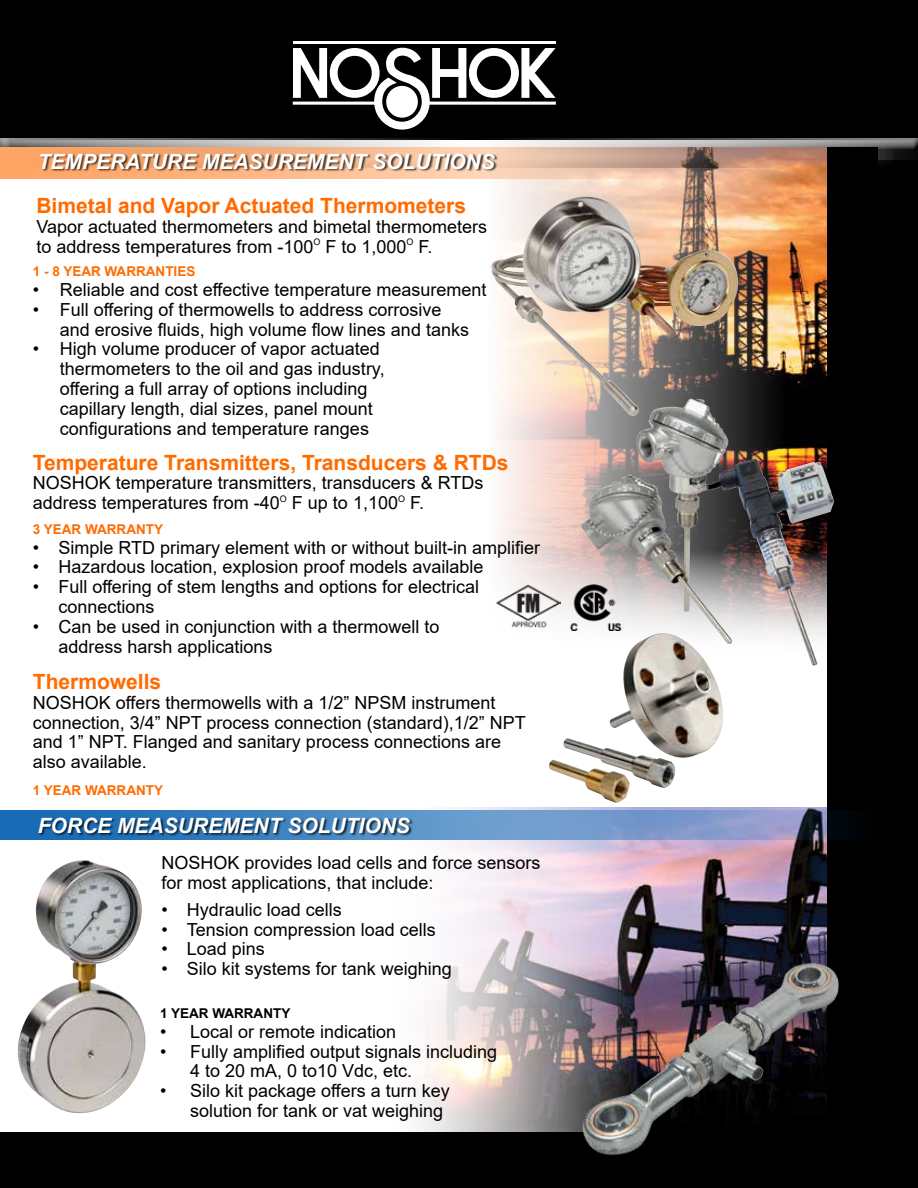
<style>
.page{position:relative;width:918px;height:1188px;background:#fff}
.page>*{position:absolute;margin:0;border:0;box-sizing:border-box;transform-origin:0 0}
.t1{font:700 21px "Arial";color:#ff6b00}
.t2{font:italic 700 21px "Arial";color:#fff}
.t3{font:18px/19.8px "Arial";color:#000}
.t4{font:700 13.5px "Arial";color:#ff6b00}
.t5{font:700 13.5px "Arial";color:#000}
</style>
<div class="page">
<div style="left:872px;top:160px;width:46px;height:988px;background:#000"></div>
<div style="left:0;top:0;width:918px;height:140px;background:#000"></div>
<div style="left:0;top:137px;width:918px;height:28px;background:#fff;opacity:.75"></div>
<div style="left:0;top:139px;width:918px;height:31px;background:#000;opacity:.75"></div>
<svg style="left:878px;top:1148px;width:40px;height:40px"></svg>
<hr style="left:293px;top:41px;width:263px;height:3px;background:#fff">
<svg style="left:293px;top:48px;width:263px;height:82px"></svg>
<div style="left:386px;top:86px;width:32px;height:32px;background:#fff;border-radius:50%"></div>
<div style="left:863px;top:168px;width:50px;height:988px;background:#000"></div>
<img style="left:420px;top:807px;width:407px;height:325px">
<img style="left:470px;top:178px;width:357px;height:450px">
<svg style="left:0;top:147px;width:883px;height:31px"></svg>
<div style="left:0;top:1132px;width:878px;height:56px;background:#000"></div>
<div style="left:827px;top:147px;width:51px;height:988px;background:#000"></div>
<img style="left:734px;top:459px;width:100px;height:207px">
<img style="left:569px;top:931px;width:270px;height:225px">
<img style="left:17px;top:860px;width:129px;height:254px">
<img style="left:490px;top:197px;width:248px;height:222px">
<div style="left:40px;top:153px;width:459px;height:19px;background:#000;opacity:.75"></div>
<svg style="left:0;top:810px;width:845px;height:30px"></svg>
<div style="left:38px;top:818px;width:376px;height:18px;background:#000;opacity:.75"></div>
<img style="left:580px;top:399px;width:154px;height:245px">
<img style="left:497px;top:583px;width:64px;height:44px">
<img style="left:568px;top:585px;width:55px;height:46px">
<img style="left:549px;top:633px;width:175px;height:170px">
<p class="t2" style="left:38px;top:147px;width:458px">TEMPERATURE MEASUREMENT SOLUTIONS</p>
<p class="t1" style="left:36px;top:191px;width:431px">Bimetal and Vapor Actuated Thermometers</p>
<p class="t3" style="left:36px;top:217px;width:452px">Vapor actuated thermometers and bimetal thermometers to address temperatures from -100<sup>O</sup> F to 1,000<sup>O</sup> F.</p>
<p class="t4" style="left:33px;top:262px;width:164px">1 - 8 YEAR WARRANTIES</p>
<p class="t3" style="left:33px;top:280px;width:455px">• Reliable and cost effective temperature measurement</p>
<p class="t3" style="left:60px;top:299px;width:411px;text-indent:-27px">• Full offering of thermowells to address corrosive and erosive fluids, high volume flow lines and tanks</p>
<p class="t3" style="left:60px;top:339px;width:326px;text-indent:-27px">• High volume producer of vapor actuated thermometers to the oil and gas industry, offering a full array of options including capillary length, dial sizes, panel mount configurations and temperature ranges</p>
<p class="t1" style="left:33px;top:447px;width:477px">Temperature Transmitters, Transducers &amp; RTDs</p>
<p class="t3" style="left:33px;top:473px;width:452px">NOSHOK temperature transmitters, transducers &amp; RTDs address temperatures from -40<sup>O</sup> F up to 1,100<sup>O</sup> F.</p>
<p class="t4" style="left:33px;top:520px;width:132px">3 YEAR WARRANTY</p>
<p class="t3" style="left:33px;top:537px;width:509px">• Simple RTD primary element with or without built-in amplifier</p>
<p class="t3" style="left:33px;top:557px;width:452px">• Hazardous location, explosion proof models available</p>
<p class="t3" style="left:58px;top:577px;width:422px;text-indent:-26px">• Full offering of stem lengths and options for electrical connections</p>
<p class="t3" style="left:58px;top:616px;width:383px;text-indent:-26px">• Can be used in conjunction with a thermowell to address harsh applications</p>
<p class="t1" style="left:33px;top:667px;width:130px">Thermowells</p>
<p class="t3" style="left:33px;top:692px;width:494px">NOSHOK offers thermowells with a 1/2” NPSM instrument connection, 3/4” NPT process connection (standard),1/2” NPT and 1” NPT. Flanged and sanitary process connections are also available.</p>
<p class="t4" style="left:33px;top:781px;width:132px">1 YEAR WARRANTY</p>
<p class="t2" style="left:38px;top:812px;width:374px">FORCE MEASUREMENT SOLUTIONS</p>
<p class="t3" style="left:161px;top:853px;width:381px">NOSHOK provides load cells and force sensors for most applications, that include:</p>
<p class="t3" style="left:161px;top:899px;width:182px">• Hydraulic load cells</p>
<p class="t3" style="left:161px;top:919px;width:276px">• Tension compression load cells</p>
<p class="t3" style="left:161px;top:939px;width:105px">• Load pins</p>
<p class="t3" style="left:161px;top:959px;width:292px">• Silo kit systems for tank weighing</p>
<p class="t5" style="left:160px;top:1004px;width:132px">1 YEAR WARRANTY</p>
<p class="t3" style="left:160px;top:1022px;width:238px">• Local or remote indication</p>
<p class="t3" style="left:190px;top:1041px;width:309px;text-indent:-30px">• Fully amplified output signals including<br>4 to 20 mA, 0 to10 Vdc, etc.</p>
<p class="t3" style="left:190px;top:1081px;width:261px;text-indent:-30px">• Silo kit package offers a turn key solution for tank or vat weighing</p>
</div>
